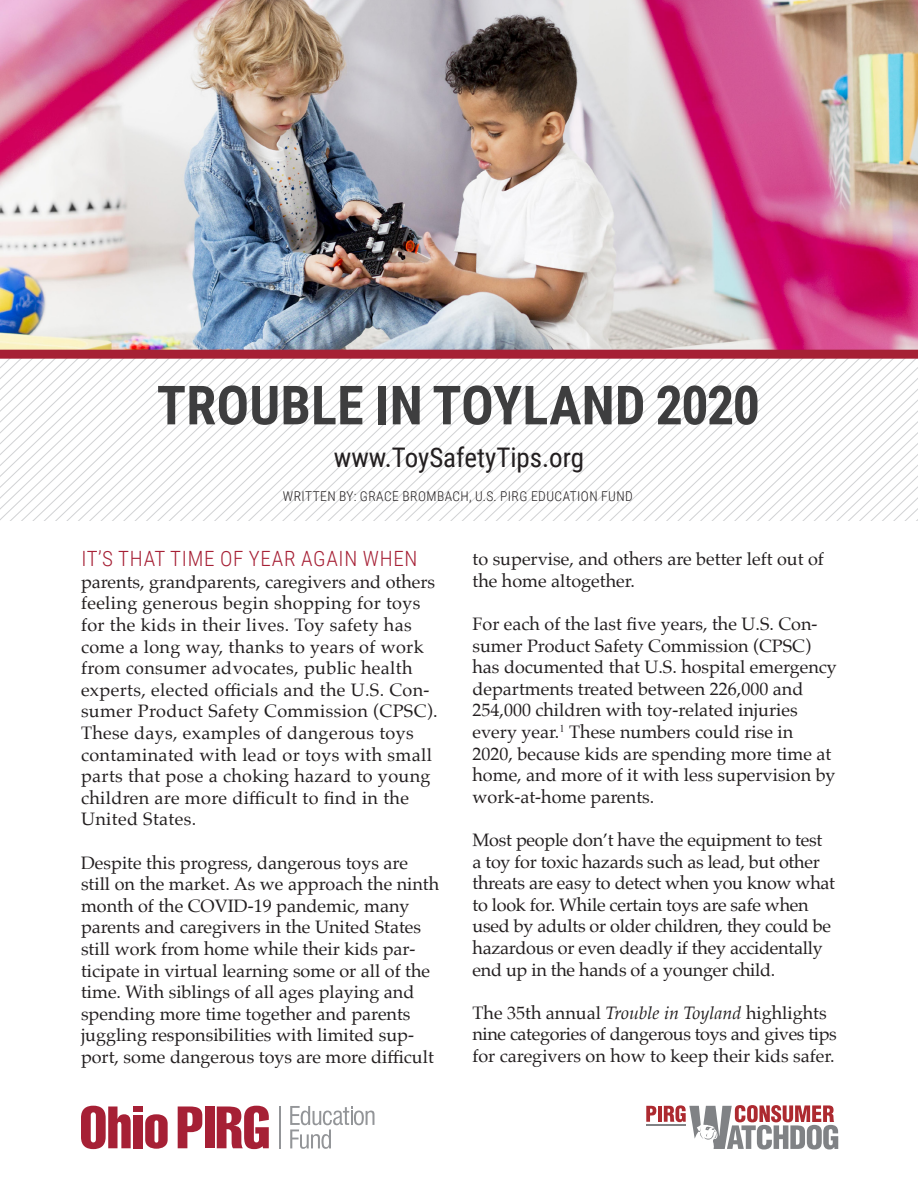
<style>
.page{position:relative;width:918px;height:1188px;background:#fff}
.page>*{position:absolute;margin:0;border:0;box-sizing:border-box;transform-origin:0 0}
.Inside_Cover_Title{font:700 54px "Roboto Condensed";letter-spacing:.005em;color:#3e3e3f}
.Inside_Cover_Subtitl{font:27px "Roboto Condensed";color:#231f20}
.Body{font:300 21px "Roboto Condensed";letter-spacing:.035em;color:#a62035}
.Body-2{font:18px/21.6px "Palatino";color:#231f20}
.Body-3{font:18px/21.6px "Palatino";letter-spacing:.02em;color:#231f20}
.t1{font:300 13.5px "Roboto Condensed";letter-spacing:.035em;color:#231f20}
.s1{font-style:italic}
</style>
<div class="page">
<img style="left:0;top:0;width:918px;height:350px">
<svg style="left:894px;top:359px;width:23px;height:162px"></svg>
<svg style="left:871px;top:359px;width:23px;height:162px"></svg>
<svg style="left:849px;top:359px;width:22px;height:162px"></svg>
<svg style="left:826px;top:359px;width:23px;height:162px"></svg>
<svg style="left:803px;top:359px;width:23px;height:162px"></svg>
<svg style="left:781px;top:359px;width:22px;height:162px"></svg>
<svg style="left:758px;top:359px;width:23px;height:162px"></svg>
<svg style="left:735px;top:359px;width:23px;height:162px"></svg>
<svg style="left:712px;top:359px;width:23px;height:162px"></svg>
<svg style="left:690px;top:359px;width:22px;height:162px"></svg>
<svg style="left:667px;top:359px;width:23px;height:162px"></svg>
<svg style="left:644px;top:359px;width:23px;height:162px"></svg>
<svg style="left:622px;top:359px;width:22px;height:162px"></svg>
<svg style="left:599px;top:359px;width:23px;height:162px"></svg>
<svg style="left:578px;top:359px;width:21px;height:162px"></svg>
<svg style="left:556px;top:359px;width:22px;height:162px"></svg>
<svg style="left:533px;top:359px;width:23px;height:162px"></svg>
<svg style="left:510px;top:359px;width:23px;height:162px"></svg>
<svg style="left:488px;top:359px;width:22px;height:162px"></svg>
<svg style="left:465px;top:359px;width:23px;height:162px"></svg>
<svg style="left:442px;top:359px;width:23px;height:162px"></svg>
<svg style="left:419px;top:359px;width:23px;height:162px"></svg>
<svg style="left:397px;top:359px;width:22px;height:162px"></svg>
<svg style="left:374px;top:359px;width:23px;height:162px"></svg>
<svg style="left:351px;top:359px;width:23px;height:162px"></svg>
<svg style="left:329px;top:359px;width:22px;height:162px"></svg>
<svg style="left:306px;top:359px;width:23px;height:162px"></svg>
<svg style="left:283px;top:359px;width:23px;height:162px"></svg>
<svg style="left:260px;top:359px;width:23px;height:162px"></svg>
<svg style="left:0;top:359px;width:260px;height:162px"></svg>
<div style="left:0;top:350px;width:918px;height:9px;background:#a62035"></div>
<svg style="left:646px;top:1106px;width:10px;height:16px"></svg>
<hr style="left:658px;top:1106px;width:4px;height:16px;background:#ad2a30">
<hr style="left:646px;top:1124px;width:40px;height:1px;background:#808285">
<svg style="left:664px;top:1105px;width:174px;height:44px"></svg>
<svg style="left:81px;top:1106px;width:50px;height:43px"></svg>
<div style="left:133px;top:1115px;width:10px;height:33px;background:#a62035"></div>
<div style="left:133px;top:1107px;width:10px;height:5px;background:#a62035"></div>
<svg style="left:145px;top:1114px;width:23px;height:35px"></svg>
<svg style="left:178px;top:1107px;width:24px;height:41px"></svg>
<div style="left:205px;top:1107px;width:9px;height:41px;background:#a62035"></div>
<svg style="left:217px;top:1106px;width:52px;height:43px"></svg>
<hr style="left:279px;top:1106px;width:2px;height:43px;background:#939598">
<svg style="left:290px;top:1106px;width:84px;height:43px"></svg>
<p class="Inside_Cover_Title" style="left:157px;top:367px;width:605px">TROUBLE IN TOYLAND 2020</p>
<p class="Inside_Cover_Subtitl" style="left:334px;top:438px;width:252px">www.ToySafetyTips.org</p>
<p class="t1" style="left:283px;top:486px;width:352px">WRITTEN BY: GRACE BROMBACH, U.S. PIRG EDUCATION FUND</p>
<p class="Body" style="left:81px;top:544px;width:338px">IT’S THAT TIME OF YEAR AGAIN WHEN</p>
<p class="Body-3" style="left:81px;top:571px;width:358px">parents, grandparents, caregivers and others feeling generous begin shopping for toys for the kids in their lives. Toy safety has come a long way, thanks to years of work from consumer advocates, public health experts, elected officials and the U.S. Con&shy;sumer Product Safety Commission (CPSC).<br>These days, examples of dangerous toys contaminated with lead or toys with small parts that pose a choking hazard to young children are more difficult to find in the United States.</p>
<p class="Body-2" style="left:81px;top:852px;width:360px">Despite this progress, dangerous toys are still on the market. As we approach the ninth month of the COVID-19 pandemic, many parents and caregivers in the United States still work from home while their kids par&shy;ticipate in virtual learning some or all of the time. With siblings of all ages playing and spending more time together and parents juggling responsibilities with limited sup&shy;port, some dangerous toys are more difficult</p>
<p class="Body-2" style="left:472px;top:548px;width:353px">to supervise, and others are better left out of the home altogether.</p>
<p class="Body-2" style="left:472px;top:613px;width:366px">For each of the last five years, the U.S. Con&shy;sumer Product Safety Commission (CPSC) has documented that U.S. hospital emergency departments treated between 226,000 and 254,000 children with toy-related injuries every year.<sup>1</sup> These numbers could rise in 2020, because kids are spending more time at home, and more of it with less supervision by work-at-home parents.</p>
<p class="Body-2" style="left:472px;top:829px;width:364px">Most people don’t have the equipment to test a toy for toxic hazards such as lead, but other threats are easy to detect when you know what to look for. While certain toys are safe when used by adults or older children, they could be hazardous or even deadly if they accidentally end up in the hands of a younger child.</p>
<p class="Body-2" style="left:472px;top:1002px;width:366px">The 35th annual <span class="s1">Trouble in Toyland</span> highlights nine categories of dangerous toys and gives tips for caregivers on how to keep their kids safer.</p>
</div>
